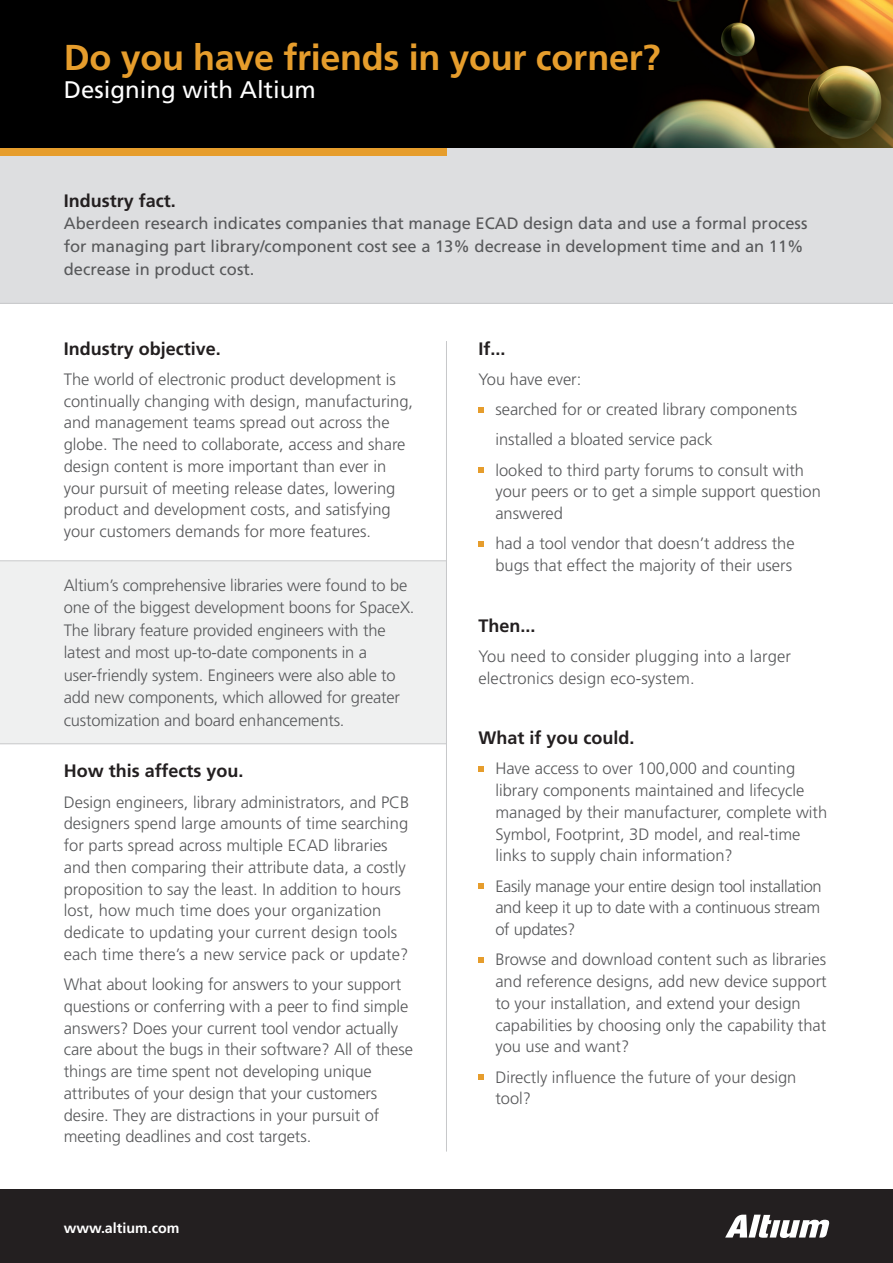
<style>
.page{position:relative;width:893px;height:1263px;background:#fff}
.page>*{position:absolute;margin:0;border:0;box-sizing:border-box;transform-origin:0 0}
.t1{font:700 36px "Frutiger";letter-spacing:-.01em;color:#e69d2c}
.t2{font:24px "Frutiger";color:#fff}
.t3{font:700 18px "Frutiger";color:#231f20}
.t4{font:300 16.5px/21.8px "Frutiger";color:#57585a}
.t5{font:16.5px/22.5px "Frutiger";color:#57585a}
.t6{font:700 14.25px "Frutiger";color:#fff}
</style>
<div class="page">
<div style="left:0;top:146px;width:893px;height:158px;background:#dddee0"></div>
<hr style="left:0;top:303px;width:893px;height:1px;background:#c7c8ca">
<div style="left:0;top:147px;width:446px;height:8px;background:#e69d2c"></div>
<img style="left:0;top:0;width:893px;height:147px">
<div style="left:0;top:1189px;width:893px;height:74px;background:#231f20"></div>
<svg style="left:725px;top:1215px;width:104px;height:23px"></svg>
<div style="left:0;top:561px;width:446px;height:182px;background:#eff0f0"></div>
<hr style="left:0;top:560px;width:447px;height:1px;background:#c7c8ca">
<hr style="left:0;top:743px;width:446px;height:1px;background:#c7c8ca">
<svg style="left:478px;top:408px;width:6px;height:5px"></svg>
<svg style="left:478px;top:467px;width:6px;height:6px"></svg>
<svg style="left:478px;top:541px;width:6px;height:5px"></svg>
<svg style="left:478px;top:766px;width:6px;height:6px"></svg>
<svg style="left:478px;top:883px;width:6px;height:5px"></svg>
<svg style="left:478px;top:957px;width:6px;height:5px"></svg>
<svg style="left:478px;top:1074px;width:6px;height:6px"></svg>
<hr style="left:446px;top:341px;width:1px;height:810px;background:#c7c8ca">
<p class="t1" style="left:64px;top:36px;width:598px">Do you have friends in your corner?</p>
<p class="t2" style="left:64px;top:76px;width:254px">Designing with Altium</p>
<p class="t3" style="left:64px;top:190px;width:114px">Industry fact.</p>
<p class="t5" style="left:64px;top:213px;width:745px">Aberdeen research indicates companies that manage ECAD design data and use a formal process for managing part library/component cost see a 13% decrease in development time and an 11% decrease in product cost.</p>
<p class="t3" style="left:64px;top:338px;width:159px">Industry objective.</p>
<p class="t4" style="left:64px;top:368px;width:351px">The world of electronic product development is continually changing with design, manufacturing, and management teams spread out across the globe. The need to collaborate, access and share design content is more important than ever in your pursuit of meeting release dates, lowering product and development costs, and satisfying your customers demands for more features.</p>
<p class="t4" style="left:64px;top:574px;width:352px;line-height:22.5px">Altium’s comprehensive libraries were found to be one of the biggest development boons for SpaceX.<br>The library feature provided engineers with the latest and most up-to-date components in a user-friendly system. Engineers were also able to add new components, which allowed for greater customization and board enhancements.</p>
<p class="t3" style="left:64px;top:760px;width:181px">How this affects you.</p>
<p class="t4" style="left:64px;top:791px;width:347px">Design engineers, library administrators, and PCB designers spend large amounts of time searching for parts spread across multiple ECAD libraries and then comparing their attribute data, a costly proposition to say the least. In addition to hours lost, how much time does your organization dedicate to updating your current design tools each time there’s a new service pack or update?</p>
<p class="t4" style="left:64px;top:974px;width:351px">What about looking for answers to your support questions or conferring with a peer to find simple answers? Does your current tool vendor actually care about the bugs in their software? All of these things are time spent not developing unique attributes of your design that your customers desire. They are distractions in your pursuit of meeting deadlines and cost targets.</p>
<p class="t6" style="left:64px;top:1219px;width:117px">www.altium.com</p>
<p class="t3" style="left:478px;top:338px;width:29px">If...</p>
<p class="t4" style="left:478px;top:368px;width:104px">You have ever:</p>
<p class="t4" style="left:495px;top:399px;width:303px">searched for or created library components</p>
<p class="t4" style="left:495px;top:429px;width:219px">installed a bloated service pack</p>
<p class="t4" style="left:495px;top:459px;width:327px">looked to third party forums to consult with your peers or to get a simple support question answered</p>
<p class="t4" style="left:495px;top:533px;width:301px">had a tool vendor that doesn’t address the bugs that effect the majority of their users</p>
<p class="t3" style="left:478px;top:615px;width:59px">Then...</p>
<p class="t4" style="left:478px;top:645px;width:314px">You need to consider plugging into a larger electronics design eco-system.</p>
<p class="t3" style="left:478px;top:727px;width:158px">What if you could.</p>
<p class="t4" style="left:495px;top:758px;width:333px">Have access to over 100,000 and counting library components maintained and lifecycle managed by their manufacturer, complete with Symbol, Footprint, 3D model, and real-time links to supply chain information?</p>
<p class="t4" style="left:495px;top:875px;width:328px;text-align:justify">Easily manage your entire design tool installation and keep it up to date with a continuous stream of updates?</p>
<p class="t4" style="left:495px;top:949px;width:333px">Browse and download content such as libraries and reference designs, add new device support to your installation, and extend your design capabilities by choosing only the capability that you use and want?</p>
<p class="t4" style="left:495px;top:1066px;width:303px">Directly influence the future of your design tool?</p>
</div>
